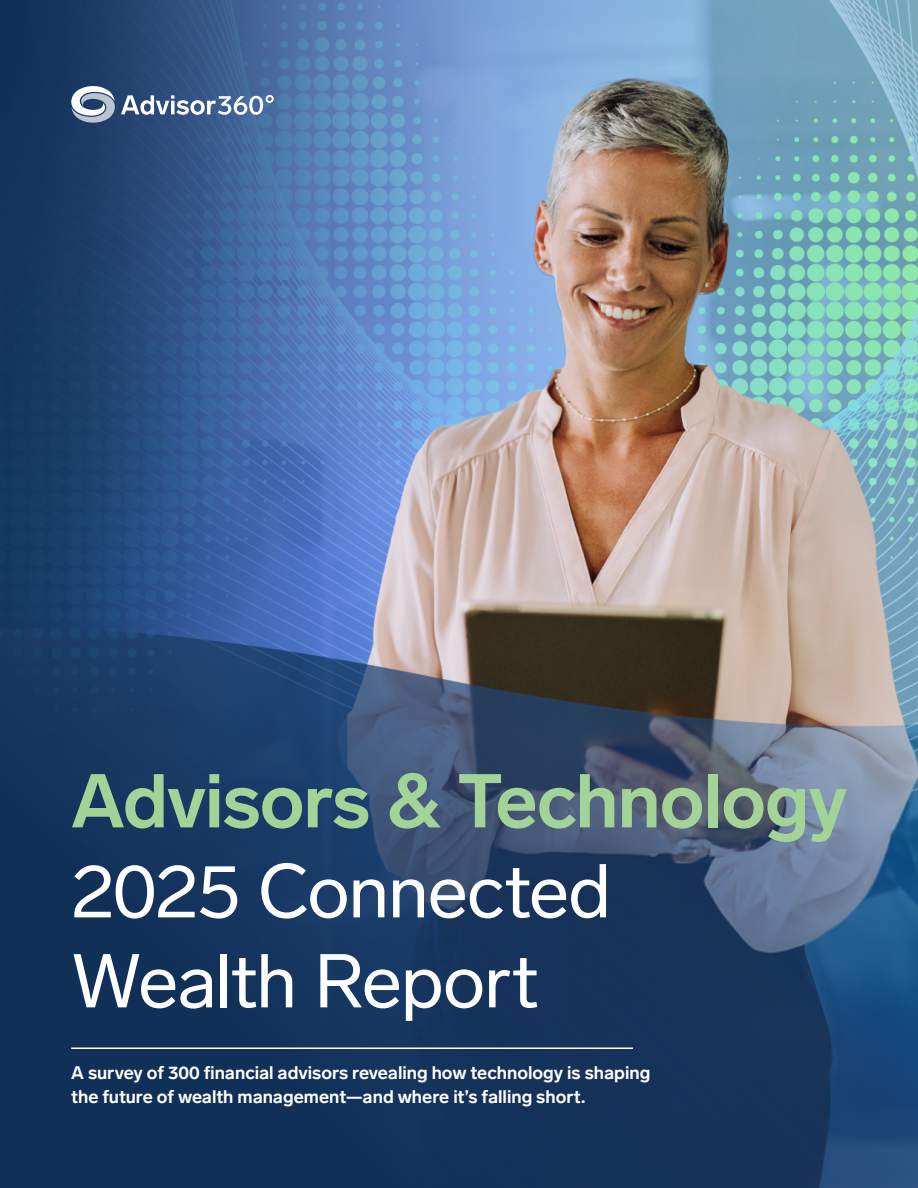
<style>
.page{position:relative;width:918px;height:1188px;background:#fff}
.page>*{position:absolute;margin:0;border:0;box-sizing:border-box;transform-origin:0 0}
.t1{font:75px/90px "Lab Grotesque";letter-spacing:-.015em;color:#fff}
.t2{font:700 75px "Lab Grotesque";letter-spacing:-.01em;color:#a3d397}
.t3{font:700 18px/24px "Lab Grotesque";color:#fff}
</style>
<div class="page">
<img style="left:0;top:0;width:918px;height:1188px">
<svg style="left:121px;top:95px;width:153px;height:21px"></svg>
<svg style="left:71px;top:86px;width:44px;height:37px"></svg>
<hr style="left:71px;top:1048px;width:562px;height:1px;background:#fff">
<h1 class="t2" style="left:71px;top:757px;width:778px">Advisors &amp; Technology</h1>
<h1 class="t1" style="left:71px;top:847px;width:541px">2025 Connected<br>Wealth Report</h1>
<p class="t3" style="left:71px;top:1061px;width:581px">A survey of 300 financial advisors revealing how technology is shaping the future of wealth management—and where it’s falling short.</p>
</div>
